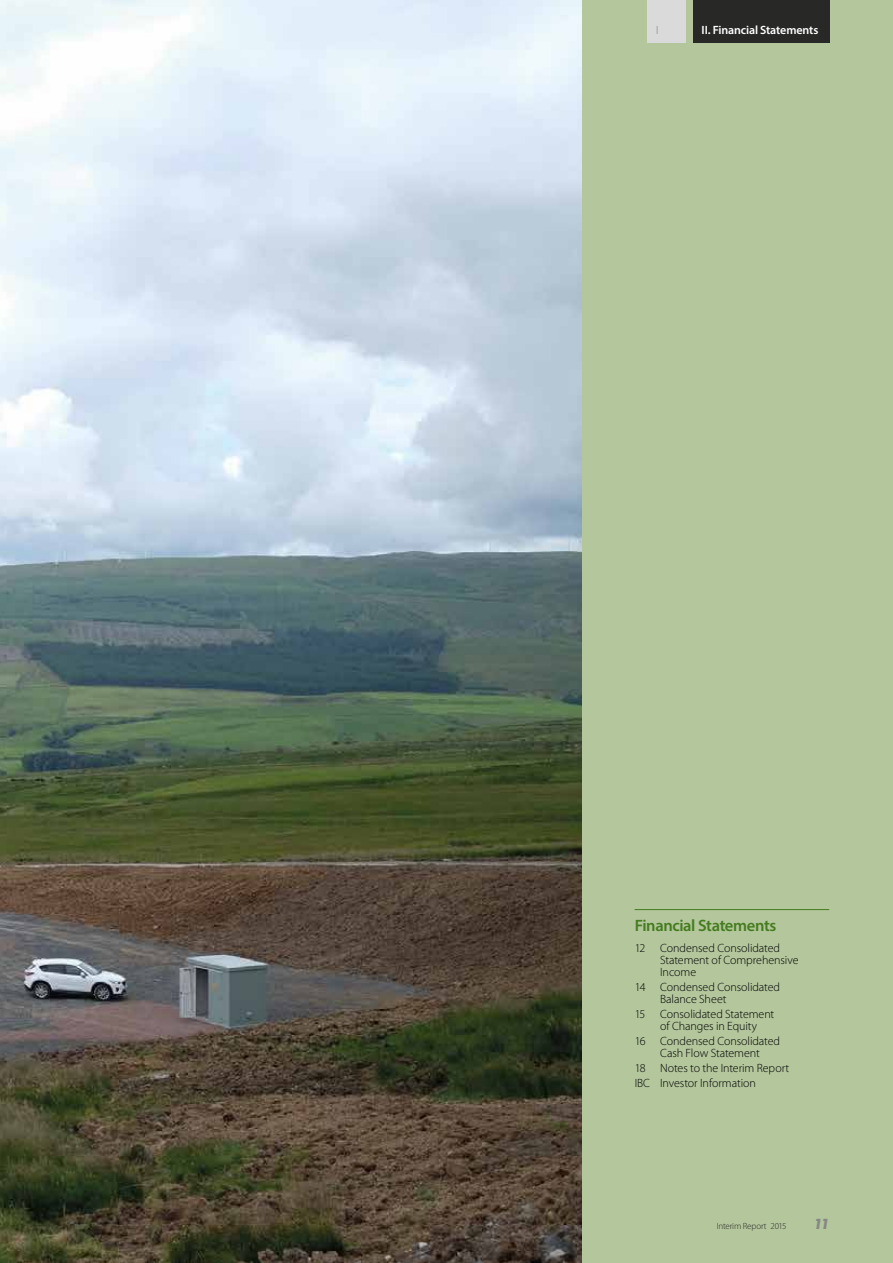
<style>
.page{position:relative;width:893px;height:1263px;background:#fff}
.page>*{position:absolute;margin:0;border:0;box-sizing:border-box;transform-origin:0 0}
.t1{font:600 16.5px "Myriad Pro";letter-spacing:-.025em;color:#457c1f}
.t2{font:italic 700 13.5px "Futura Std";color:#878787}
.t3{font:300 12px/12px "Myriad Pro";letter-spacing:-.005em;color:#000}
.t4{font:600 12px "Myriad Pro";letter-spacing:-.01em;color:#fff}
.t5{font:600 12px "Myriad Pro";color:#b3b2b2}
.t6{font:300 9px "Myriad Pro";letter-spacing:-.02em;color:#282827}
</style>
<div class="page">
<img style="left:0;top:0;width:583px;height:1263px">
<div style="left:583px;top:0;width:310px;height:1263px;background:#b3c69c"></div>
<div style="left:693px;top:0;width:136px;height:43px;background:#282827"></div>
<div style="left:647px;top:0;width:39px;height:43px;background:#dadada"></div>
<hr style="left:635px;top:909px;width:194px;height:1px;background:#457c1f">
<p class="t5" style="left:656px;top:22px;width:5px">I</p>
<p class="t4" style="left:702px;top:22px;width:118px">II. Financial Statements</p>
<h1 class="t1" style="left:635px;top:915px;width:143px">Financial Statements</h1>
<p class="t3" style="left:660px;top:942px;width:140px;text-indent:-26px">12 Condensed Consolidated<br>Statement of Comprehensive<br>Income</p>
<p class="t3" style="left:660px;top:981px;width:121px;text-indent:-26px">14 Condensed Consolidated<br>Balance Sheet</p>
<p class="t3" style="left:660px;top:1008px;width:116px;text-indent:-26px">15 Consolidated Statement of Changes in Equity</p>
<p class="t3" style="left:635px;top:1035px;width:147px;text-align:center">16 Condensed Consolidated<br>Cash Flow Statement</p>
<p class="t3" style="left:635px;top:1060px;width:156px;line-height:15px">18 Notes to the Interim Report<br>IBC Investor Information</p>
<p class="t6" style="left:717px;top:1221px;width:71px">Interim Report 2015</p>
<p class="t2" style="left:813px;top:1215px;width:18px">11</p>
</div>
